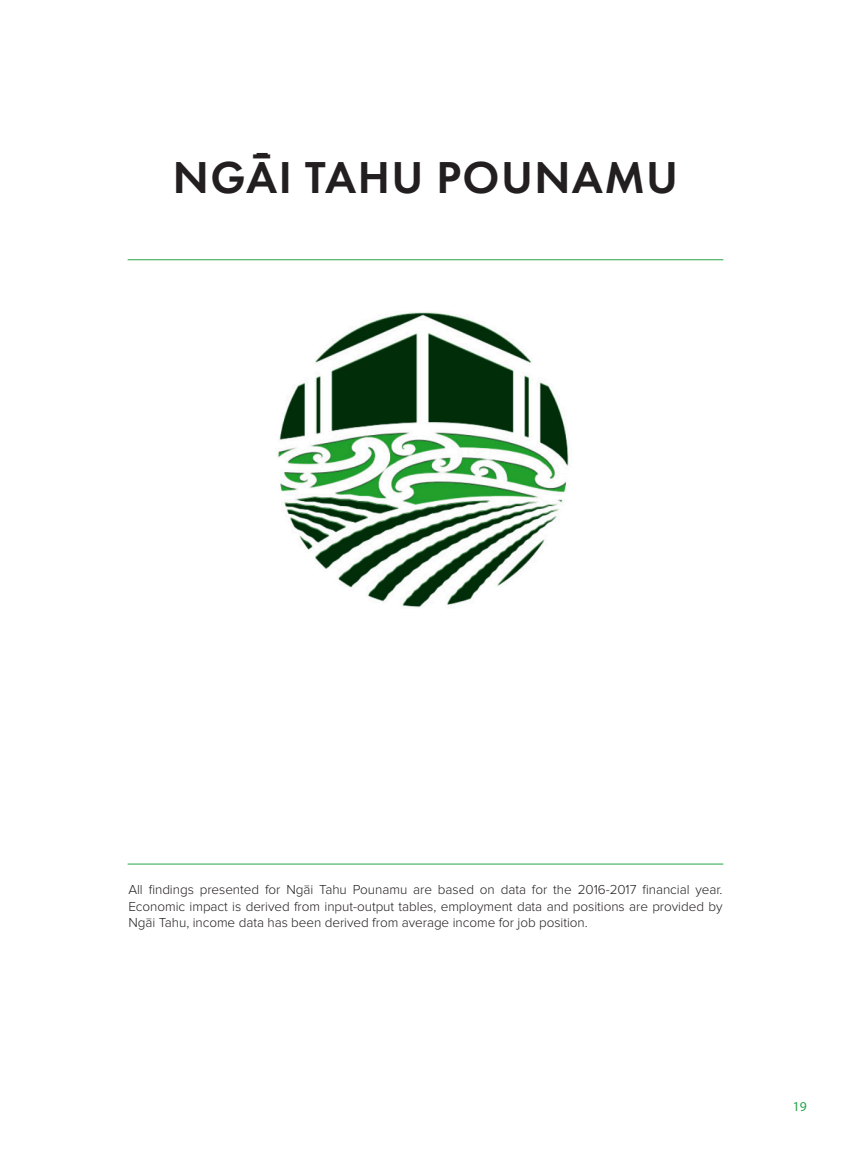
<style>
.page{position:relative;width:851px;height:1149px;background:#fff}
.page>*{position:absolute;margin:0;border:0;box-sizing:border-box;transform-origin:0 0}
.t1{font:600 46.35px "Futura PT";letter-spacing:.03em;color:#231f20}
.t2{font:13.65px "Myriad Pro";color:#24a348}
.t3{font:300 13.5px/16.5px "Proxima Nova";letter-spacing:-.005em;color:#231f20;text-align:justify}
</style>
<div class="page">
<hr style="left:128px;top:259px;width:595px;height:1px;background:#24a348">
<img style="left:278px;top:312px;width:291px;height:296px">
<hr style="left:128px;top:863px;width:595px;height:1px;background:#24a348">
<hr style="left:256px;top:153px;width:11px;height:4px;background:#231f20">
<h1 class="t1" style="left:173px;top:148px;width:506px">NGĀI TAHU POUNAMU</h1>
<p class="t3" style="left:128px;top:881px;width:595px">All findings presented for Ngāi Tahu Pounamu are based on data for the 2016-2017 financial year.<br>Economic impact is derived from input-output tables, employment data and positions are provided by Ngāi Tahu, income data has been derived from average income for job position.</p>
<p class="t2" style="left:792px;top:1097px;width:16px">19</p>
</div>
